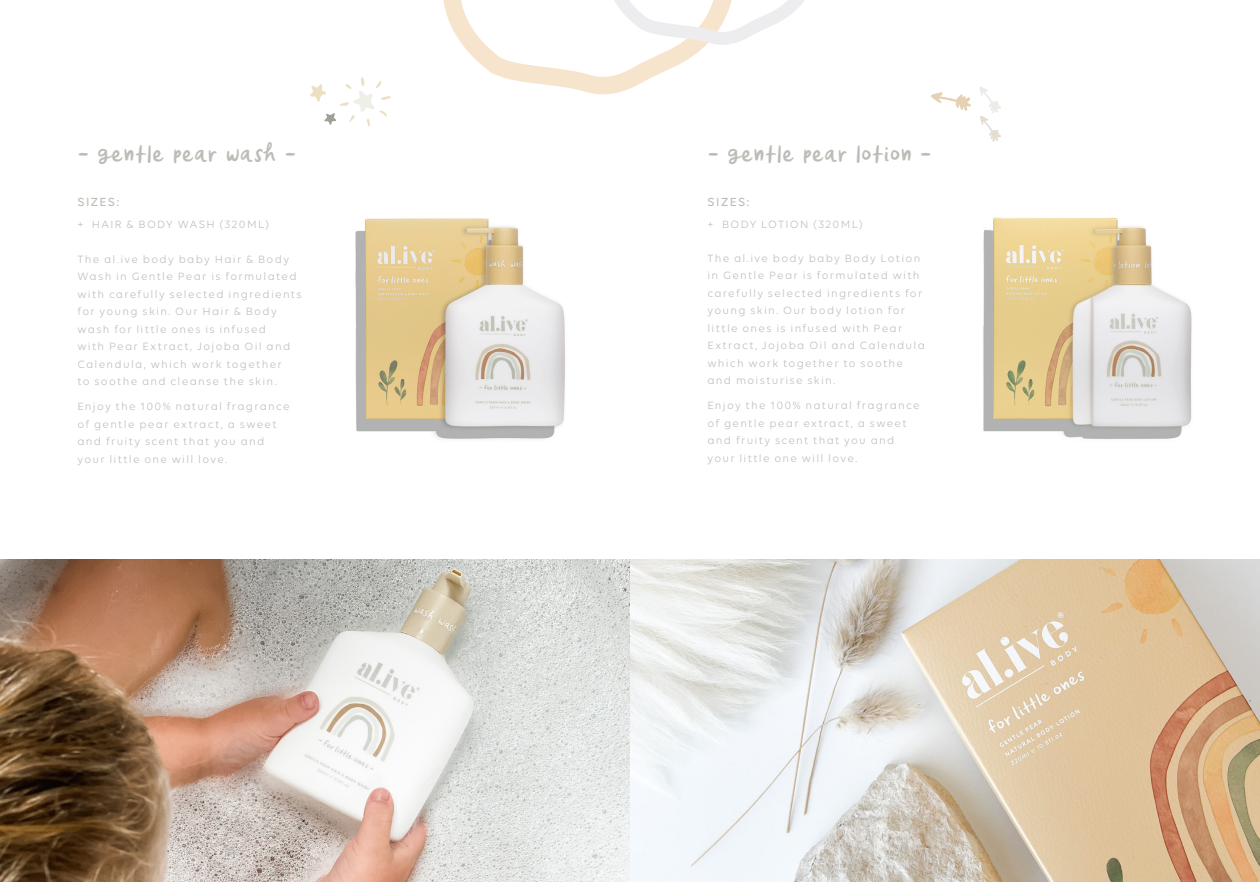
<style>
.page{position:relative;width:1260px;height:882px;background:#fff}
.page>*{position:absolute;margin:0;border:0;box-sizing:border-box;transform-origin:0 0}
.t1{font:29.75px "Orange Juice";letter-spacing:-.035em;color:#bdbdb8}
.BODY_Tempora{font:500 12.6px "Volte";letter-spacing:.115em;color:#bdbdb8}
.BODY_Tempora-2{font:11.38px/17.5px "Volte";letter-spacing:.115em;color:#bdbdb8}
</style>
<div class="page">
<img style="left:0;top:559px;width:1260px;height:323px">
<img style="left:355px;top:218px;width:210px;height:221px">
<svg style="left:931px;top:92px;width:40px;height:19px"></svg>
<svg style="left:979px;top:87px;width:22px;height:55px"></svg>
<svg style="left:310px;top:77px;width:81px;height:50px"></svg>
<svg style="left:443px;top:0;width:361px;height:95px"></svg>
<img style="left:983px;top:217px;width:209px;height:222px">
<p class="t1" style="left:78px;top:138px;width:220px">- gentle pear wash -</p>
<p class="t1" style="left:708px;top:138px;width:226px">- gentle pear lotion -</p>
<p class="BODY_Tempora" style="left:77px;top:195px;width:43px">SIZES:</p>
<p class="BODY_Tempora-2" style="left:77px;top:215px;width:193px">+ HAIR &amp; BODY WASH (320ML)</p>
<p class="BODY_Tempora" style="left:708px;top:195px;width:43px">SIZES:</p>
<p class="BODY_Tempora-2" style="left:708px;top:215px;width:157px">+ BODY LOTION (320ML)</p>
<p class="BODY_Tempora-2" style="left:77px;top:250px;width:226px">The al.ive body baby Hair &amp; Body<br>Wash in Gentle Pear is formulated with carefully selected ingredients for young skin. Our Hair &amp; Body wash for little ones is infused<br>with Pear Extract, Jojoba Oil and<br>Calendula, which work together<br>to soothe and cleanse the skin.</p>
<p class="BODY_Tempora-2" style="left:77px;top:397px;width:214px">Enjoy the 100% natural fragrance of gentle pear extract, a sweet and fruity scent that you and your little one will love.</p>
<p class="BODY_Tempora-2" style="left:707px;top:249px;width:222px">The al.ive body baby Body Lotion in Gentle Pear is formulated with carefully selected ingredients for young skin. Our body lotion for little ones is infused with Pear<br>Extract, Jojoba Oil and Calendula, which work together to soothe and moisturise skin.</p>
<p class="BODY_Tempora-2" style="left:707px;top:397px;width:214px">Enjoy the 100% natural fragrance of gentle pear extract, a sweet and fruity scent that you and your little one will love.</p>
</div>
